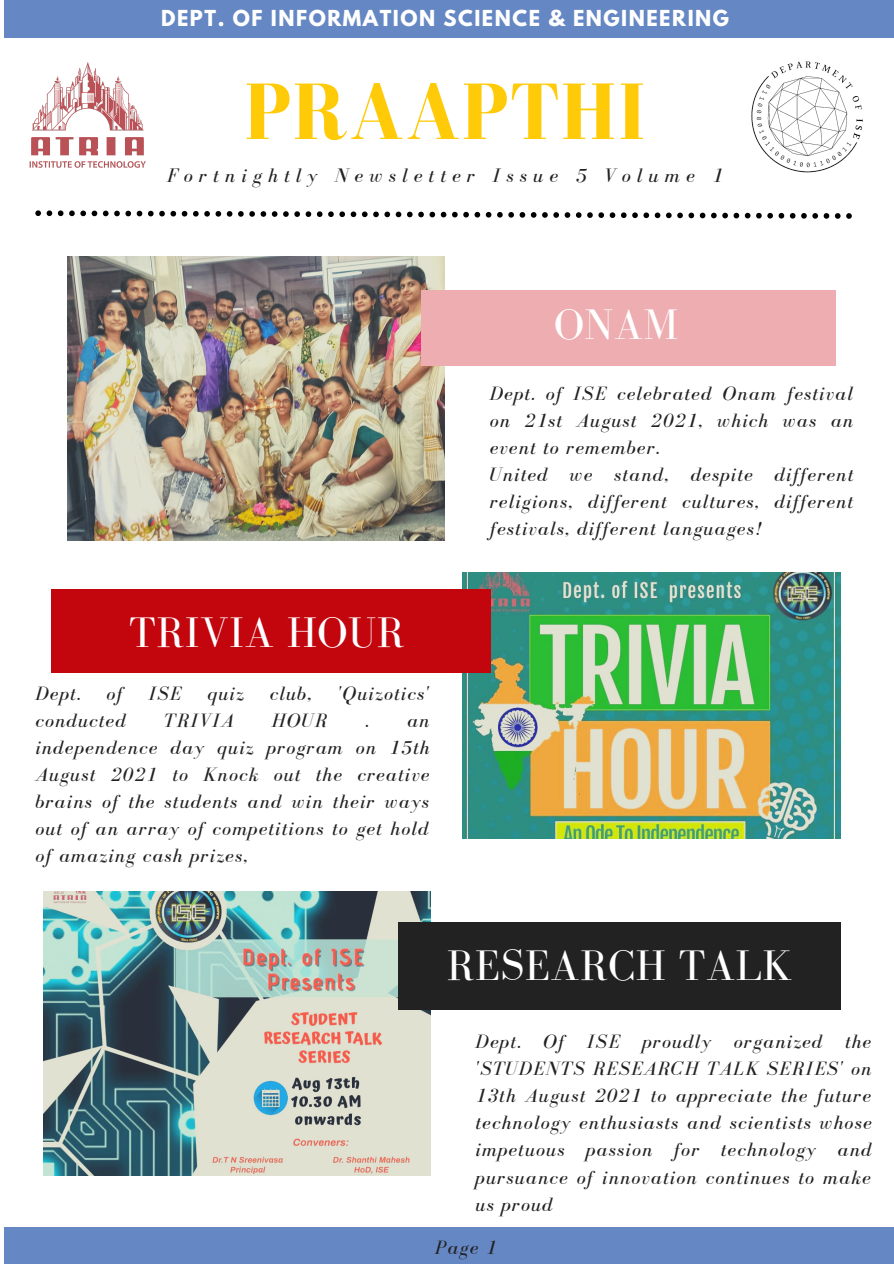
<style>
.page{position:relative;width:894px;height:1264px;background:#fff}
.page>*{position:absolute;margin:0;border:0;box-sizing:border-box;transform-origin:0 0}
.t1{font:700 82.05px "Bodoni FLF";letter-spacing:.01em;color:#ffcb08}
.t2{font:43.95px "Bodoni FLF";letter-spacing:.01em;color:#fff}
.t3{font:italic 20.1px "Bodoni FLF";letter-spacing:.305em;color:#222}
.t4{font:italic 19.8px/27px "Bodoni FLF";letter-spacing:.06em;color:#222;text-align:justify}
.t5{font:700 19.5px "League Spartan";letter-spacing:.08em;color:#fff}
</style>
<div class="page">
<div style="left:4px;top:1227px;width:889px;height:36px;background:#6587c4"></div>
<div style="left:4px;top:0;width:889px;height:38px;background:#6587c4"></div>
<img style="left:67px;top:257px;width:377px;height:284px">
<img style="left:462px;top:572px;width:378px;height:266px">
<img style="left:44px;top:891px;width:386px;height:284px">
<div style="left:421px;top:290px;width:414px;height:75px;background:#eeadb0"></div>
<div style="left:52px;top:589px;width:438px;height:83px;background:#c3050e"></div>
<div style="left:398px;top:922px;width:441px;height:87px;background:#222"></div>
<img style="left:751px;top:61px;width:112px;height:112px">
<img style="left:30px;top:63px;width:116px;height:105px">
<svg style="left:35px;top:210px;width:816px;height:9px"></svg>
<p class="t5" style="left:161px;top:8px;width:569px">DEPT. OF INFORMATION SCIENCE &amp; ENGINEERING</p>
<p class="t1" style="left:244px;top:67px;width:403px">PRAAPTHI</p>
<p class="t3" style="left:167px;top:165px;width:557px">Fortnightly Newsletter Issue 5 Volume 1</p>
<p class="t2" style="left:553px;top:301px;width:126px">ONAM</p>
<p class="t2" style="left:129px;top:608px;width:277px">TRIVIA HOUR</p>
<p class="t4" style="left:35px;top:679px;width:46px">Dept.</p>
<p class="t4" style="left:106px;top:679px;width:18px">of</p>
<p class="t4" style="left:148px;top:679px;width:34px">ISE</p>
<p class="t4" style="left:207px;top:679px;width:38px">quiz</p>
<p class="t4" style="left:270px;top:679px;width:43px">club,</p>
<p class="t4" style="left:337px;top:679px;width:93px">'Quizotics'</p>
<p class="t4" style="left:35px;top:706px;width:92px">conducted</p>
<p class="t4" style="left:164px;top:706px;width:71px">TRIVIA</p>
<p class="t4" style="left:272px;top:706px;width:57px">HOUR</p>
<p class="t4" style="left:365px;top:706px;width:5px">.</p>
<p class="t4" style="left:35px;top:706px;width:395px;text-indent:371px">an independence day quiz program on 15th August 2021 to Knock out the creative brains of the students and win their ways out of an array of competitions to get hold of amazing cash prizes,</p>
<p class="t4" style="left:489px;top:380px;width:365px">Dept. of ISE celebrated Onam festival on 21st August 2021, which was an event to remember.</p>
<p class="t4" style="left:489px;top:461px;width:365px">United we stand, despite different religions, different cultures, different festivals, different languages!</p>
<p class="t2" style="left:446px;top:941px;width:346px">RESEARCH TALK</p>
<p class="t4" style="left:475px;top:1028px;width:397px">Dept. Of ISE proudly organized the 'STUDENTS RESEARCH TALK SERIES' on 13th August 2021 to appreciate the future technology enthusiasts and scientists whose impetuous passion for technology and pursuance of innovation continues to make us proud</p>
<p class="t4" style="left:435px;top:1234px;width:63px">Page 1</p>
</div>
